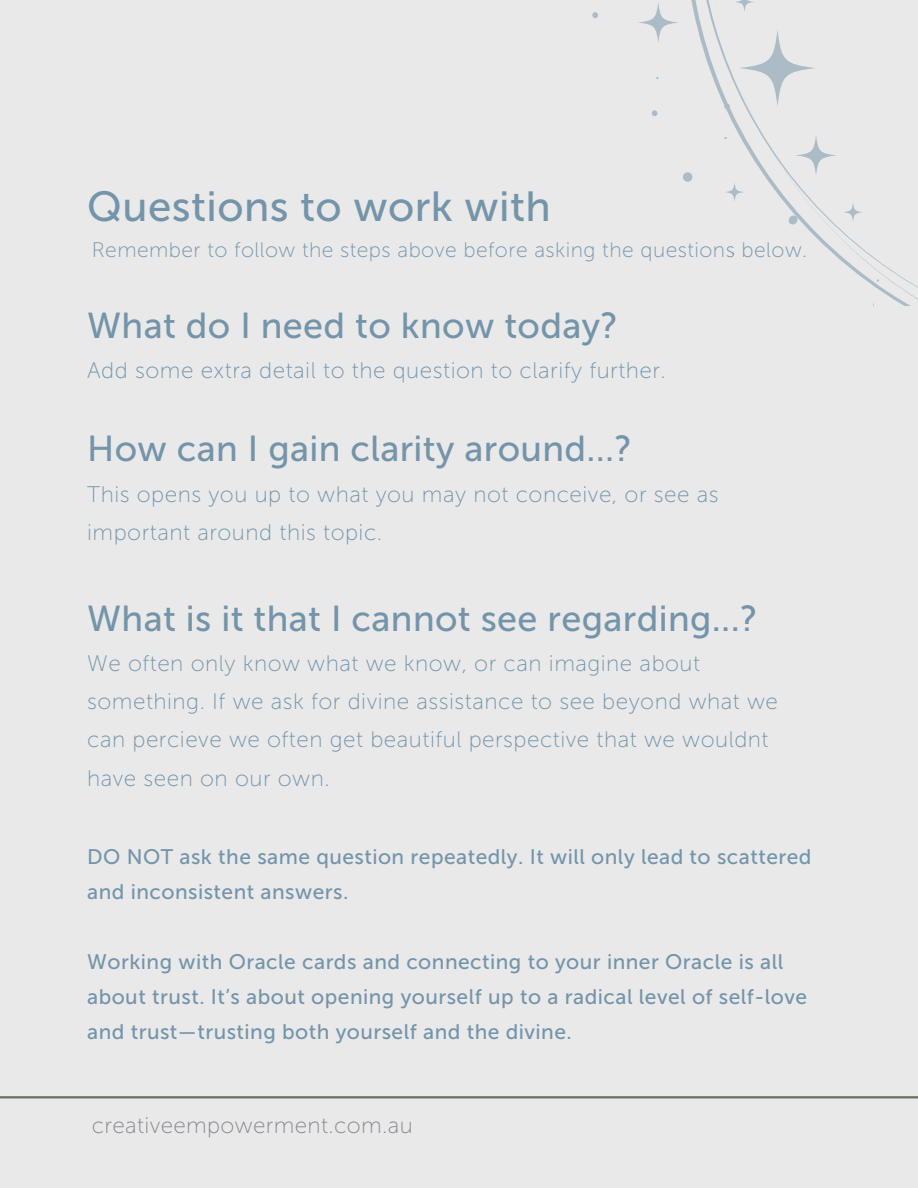
<style>
.page{position:relative;width:918px;height:1188px;background:#e9e9e9}
.page>*{position:absolute;margin:0;border:0;box-sizing:border-box;transform-origin:0 0}
.t1{font:42px "Museo Sans 500";letter-spacing:.01em;color:#7494aa}
.t2{font:36px "Museo Sans 500";letter-spacing:.01em;color:#7494aa}
.t3{font:22.5px/38.2px "Museo Sans 100";letter-spacing:.02em;color:#7494aa}
.t4{font:22.5px "Museo Sans 100";letter-spacing:.015em;color:#86868d}
.t5{font:21px/34.8px "Museo Sans 500";letter-spacing:.02em;color:#7494aa}
.t6{font:21px "Museo Sans 100";letter-spacing:.02em;color:#7494aa}
</style>
<div class="page">
<hr style="left:0;top:1096px;width:918px;height:2px;background:#66705a">
<svg style="left:707px;top:42px;width:211px;height:263px"></svg>
<svg style="left:683px;top:172px;width:10px;height:10px"></svg>
<svg style="left:788px;top:215px;width:10px;height:10px"></svg>
<svg style="left:724px;top:104px;width:6px;height:5px"></svg>
<svg style="left:592px;top:0;width:188px;height:42px"></svg>
<svg style="left:652px;top:110px;width:6px;height:6px"></svg>
<p class="t1" style="left:87px;top:181px;width:465px">Questions to work with</p>
<p class="t6" style="left:92px;top:237px;width:717px">Remember to follow the steps above before asking the questions below.</p>
<p class="t2" style="left:87px;top:304px;width:532px">What do I need to know today?</p>
<h2 class="t3" style="left:87px;top:351px;width:580px">Add some extra detail to the question to clarify further.</h2>
<h2 class="t2" style="left:87px;top:427px;width:547px">How can I gain clarity around…?</h2>
<p class="t3" style="left:87px;top:475px;width:633px">This opens you up to what you may not conceive, or see as important around this topic.</p>
<p class="t2" style="left:87px;top:597px;width:672px">What is it that I cannot see regarding...?</p>
<h2 class="t3" style="left:87px;top:644px;width:692px">We often only know what we know, or can imagine about something. If we ask for divine assistance to see beyond what we can percieve we often get beautiful perspective that we wouldnt have seen on our own.</h2>
<p class="t5" style="left:87px;top:840px;width:726px">DO NOT ask the same question repeatedly. It will only lead to scattered and inconsistent answers.</p>
<p class="t5" style="left:87px;top:945px;width:721px">Working with Oracle cards and connecting to your inner Oracle is all about trust. It’s about opening yourself up to a radical level of self-love and trust—trusting both yourself and the divine.</p>
<h1 class="t4" style="left:92px;top:1112px;width:323px">creativeempowerment.com.au</h1>
</div>
